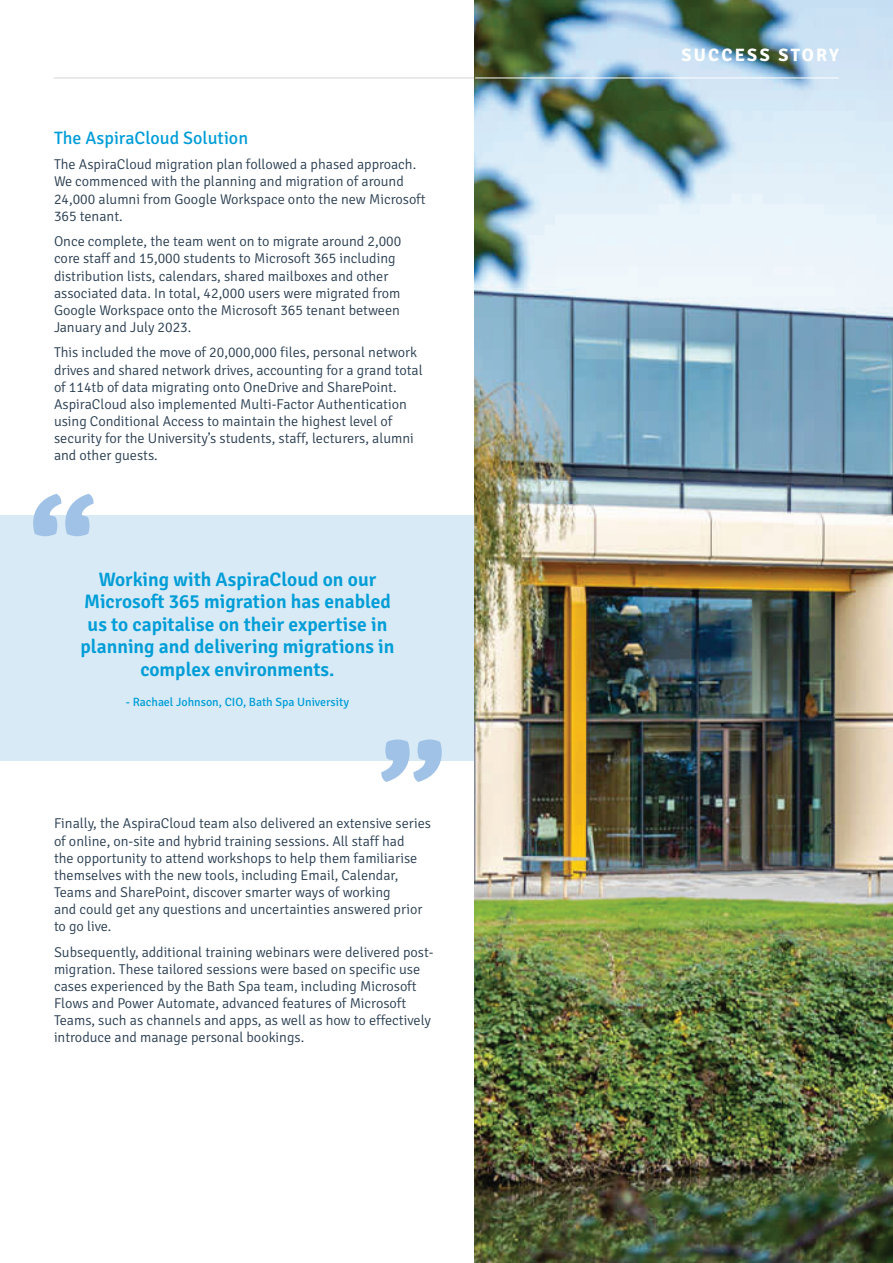
<style>
.page{position:relative;width:893px;height:1263px;background:#fff}
.page>*{position:absolute;margin:0;border:0;box-sizing:border-box;transform-origin:0 0}
.t1{font:600 19.5px/22.5px "Signika";color:#009dd7;text-align:center}
.t2{font:18px "Signika";color:#009dd7}
.t3{font:700 18px "Signika";letter-spacing:.13em;color:#fff}
.t4{font:300 14.25px/17.1px "Signika";color:#293d50}
.t5{font:12px "Signika";color:#009dd7}
</style>
<div class="page">
<hr style="left:54px;top:78px;width:421px;height:1px;background:#d1d2d4">
<div style="left:0;top:515px;width:475px;height:246px;background:#d7eaf6"></div>
<svg style="left:33px;top:494px;width:61px;height:42px"></svg>
<svg style="left:381px;top:739px;width:61px;height:43px"></svg>
<img style="left:475px;top:0;width:418px;height:1263px">
<hr style="left:475px;top:78px;width:364px;height:1px;background:#fff">
<p class="t2" style="left:54px;top:128px;width:196px">The AspiraCloud Solution</p>
<p class="t4" style="left:54px;top:156px;width:373px">The AspiraCloud migration plan followed a phased approach.<br>We commenced with the planning and migration of around 24,000 alumni from Google Workspace onto the new Microsoft 365 tenant.</p>
<p class="t4" style="left:54px;top:233px;width:349px">Once complete, the team went on to migrate around 2,000 core staff and 15,000 students to Microsoft 365 including distribution lists, calendars, shared mailboxes and other associated data. In total, 42,000 users were migrated from Google Workspace onto the Microsoft 365 tenant between January and July 2023.</p>
<p class="t4" style="left:54px;top:344px;width:370px">This included the move of 20,000,000 files, personal network drives and shared network drives, accounting for a grand total of 114tb of data migrating onto OneDrive and SharePoint.<br>AspiraCloud also implemented Multi-Factor Authentication using Conditional Access to maintain the highest level of security for the University’s students, staff, lecturers, alumni and other guests.</p>
<h1 class="t1" style="left:80px;top:568px;width:315px">Working with AspiraCloud on our Microsoft 365 migration has enabled us to capitalise on their expertise in planning and delivering migrations in complex environments.</h1>
<p class="t5" style="left:126px;top:695px;width:224px">- Rachael Johnson, CIO, Bath Spa University</p>
<p class="t4" style="left:54px;top:815px;width:379px">Finally, the AspiraCloud team also delivered an extensive series of online, on-site and hybrid training sessions. All staff had<br>the opportunity to attend workshops to help them familiarise themselves with the new tools, including Email, Calendar, Teams and SharePoint, discover smarter ways of working<br>and could get any questions and uncertainties answered prior to go live.</p>
<p class="t4" style="left:54px;top:943px;width:381px">Subsequently, additional training webinars were delivered post&shy;migration. These tailored sessions were based on specific use cases experienced by the Bath Spa team, including Microsoft Flows and Power Automate, advanced features of Microsoft Teams, such as channels and apps, as well as how to effectively introduce and manage personal bookings.</p>
<p class="t3" style="left:681px;top:44px;width:159px">SUCCESS STORY</p>
</div>
